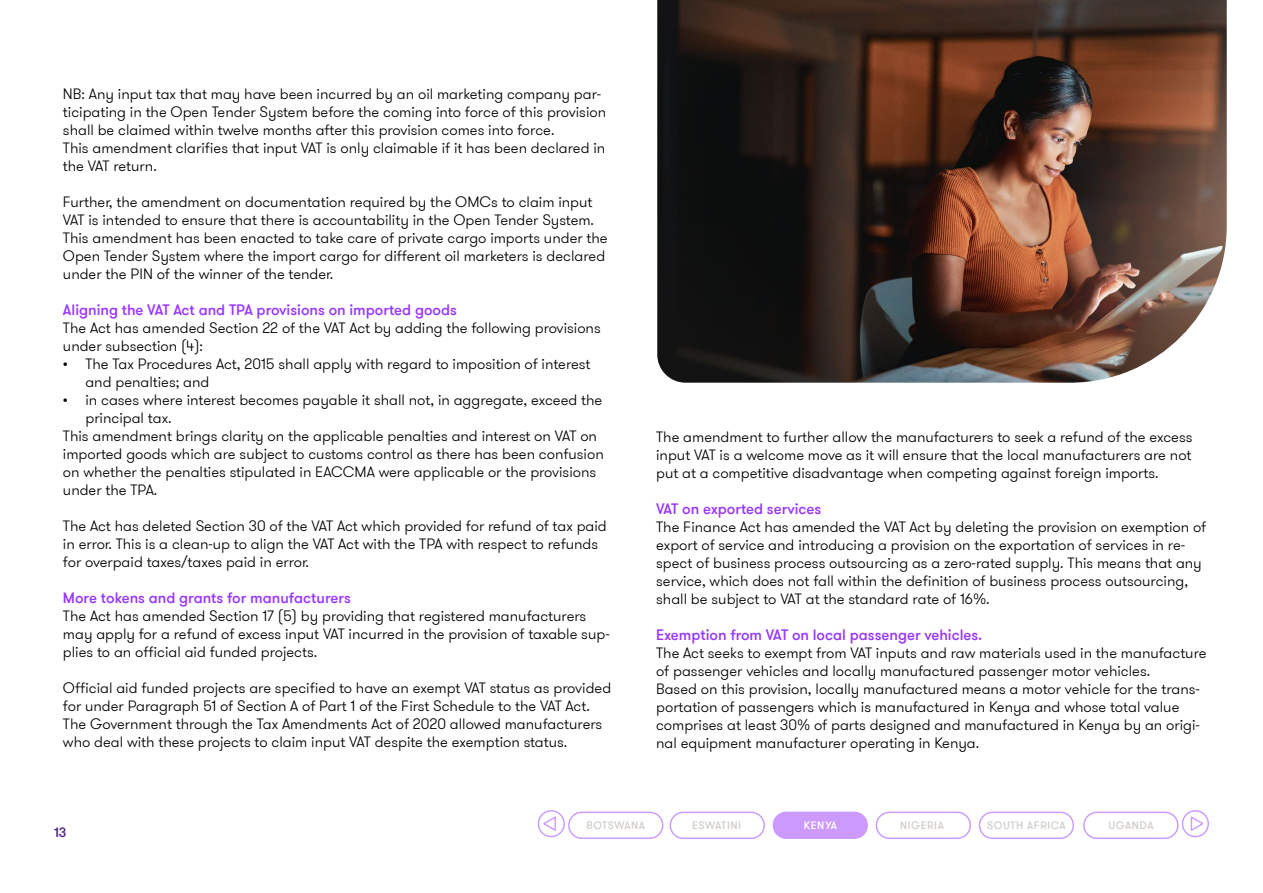
<style>
.page{position:relative;width:1263px;height:893px;background:#fff}
.page>*{position:absolute;margin:0;border:0;box-sizing:border-box;transform-origin:0 0}
.t1{font:300 15px/18px "GT Walsheim Pro";color:#000}
.t2{font:500 15px "GT Walsheim Pro";color:#9936ff}
.t3{font:500 13.5px "GT Walsheim Pro";color:#4f2683}
.t4{font:500 10.8px "GT Walsheim Pro";letter-spacing:.05em;color:#d3ceca}
.t5{font:500 10.8px "GT Walsheim Pro";letter-spacing:.05em;color:#fff}
</style>
<div class="page">
<img style="left:657px;top:0;width:570px;height:383px">
<div style="left:568px;top:812px;width:95px;height:27px;border:1px solid #cc9aff;border-radius:13px"></div>
<div style="left:670px;top:812px;width:95px;height:27px;border:1px solid #cc9aff;border-radius:13px"></div>
<div style="left:773px;top:812px;width:94px;height:26px;background:#cc9aff;border-radius:13px"></div>
<div style="left:773px;top:812px;width:95px;height:27px;border:1px solid #cc9aff;border-radius:13px"></div>
<div style="left:876px;top:812px;width:95px;height:27px;border:1px solid #cc9aff;border-radius:13px"></div>
<div style="left:979px;top:812px;width:95px;height:27px;border:1px solid #cc9aff;border-radius:13px"></div>
<div style="left:1083px;top:812px;width:95px;height:27px;border:1px solid #cc9aff;border-radius:13px"></div>
<div style="left:538px;top:810px;width:27px;height:27px;border:1px solid #cc9aff;border-radius:50%"></div>
<svg style="left:541px;top:815px;width:15px;height:17px"></svg>
<div style="left:1182px;top:810px;width:27px;height:27px;border:1px solid #cc9aff;border-radius:50%"></div>
<svg style="left:1190px;top:815px;width:16px;height:17px"></svg>
<p class="t1" style="left:63px;top:85px;width:545px">NB: Any input tax that may have been incurred by an oil marketing company par&shy;ticipating in the Open Tender System before the coming into force of this provision shall be claimed within twelve months after this provision comes into force.<br>This amendment clarifies that input VAT is only claimable if it has been declared in the VAT return.</p>
<p class="t1" style="left:63px;top:193px;width:546px">Further, the amendment on documentation required by the OMCs to claim input VAT is intended to ensure that there is accountability in the Open Tender System.<br>This amendment has been enacted to take care of private cargo imports under the Open Tender System where the import cargo for different oil marketers is declared under the PIN of the winner of the tender.</p>
<p class="t2" style="left:63px;top:300px;width:395px">Aligning the VAT Act and TPA provisions on imported goods</p>
<p class="t1" style="left:63px;top:319px;width:539px">The Act has amended Section 22 of the VAT Act by adding the following provisions under subsection (4):</p>
<p class="t1" style="left:85px;top:355px;width:506px;text-indent:-22px">• The Tax Procedures Act, 2015 shall apply with regard to imposition of interest and penalties; and</p>
<p class="t1" style="left:63px;top:391px;width:541px">• in cases where interest becomes payable it shall not, in aggregate, exceed the</p>
<p class="t1" style="left:85px;top:409px;width:88px">principal tax.</p>
<p class="t1" style="left:63px;top:427px;width:536px">This amendment brings clarity on the applicable penalties and interest on VAT on</p>
<p class="t1" style="left:63px;top:445px;width:542px">imported goods which are subject to customs control as there has been confusion</p>
<p class="t1" style="left:63px;top:463px;width:535px">on whether the penalties stipulated in EACCMA were applicable or the provisions</p>
<p class="t1" style="left:63px;top:481px;width:96px">under the TPA.</p>
<p class="t1" style="left:63px;top:517px;width:545px">The Act has deleted Section 30 of the VAT Act which provided for refund of tax paid in error. This is a clean-up to align the VAT Act with the TPA with respect to refunds for overpaid taxes/taxes paid in error.</p>
<p class="t2" style="left:63px;top:588px;width:289px">More tokens and grants for manufacturers</p>
<p class="t1" style="left:63px;top:607px;width:548px">The Act has amended Section 17 (5) by providing that registered manufacturers may apply for a refund of excess input VAT incurred in the provision of taxable sup&shy;plies to an official aid funded projects.</p>
<p class="t1" style="left:63px;top:679px;width:550px">Official aid funded projects are specified to have an exempt VAT status as provided for under Paragraph 51 of Section A of Part 1 of the First Schedule to the VAT Act.<br>The Government through the Tax Amendments Act of 2020 allowed manufacturers who deal with these projects to claim input VAT despite the exemption status.</p>
<p class="t1" style="left:656px;top:428px;width:538px;text-align:justify">The amendment to further allow the manufacturers to seek a refund of the excess input VAT is a welcome move as it will ensure that the local manufacturers are not put at a competitive disadvantage when competing against foreign imports.</p>
<p class="t2" style="left:656px;top:499px;width:167px">VAT on exported services</p>
<p class="t1" style="left:656px;top:518px;width:551px">The Finance Act has amended the VAT Act by deleting the provision on exemption of export of service and introducing a provision on the exportation of services in re&shy;spect of business process outsourcing as a zero-rated supply. This means that any service, which does not fall within the definition of business process outsourcing, shall be subject to VAT at the standard rate of 16%.</p>
<p class="t2" style="left:656px;top:625px;width:328px">Exemption from VAT on local passenger vehicles.</p>
<p class="t1" style="left:656px;top:644px;width:552px">The Act seeks to exempt from VAT inputs and raw materials used in the manufacture of passenger vehicles and locally manufactured passenger motor vehicles.<br>Based on this provision, locally manufactured means a motor vehicle for the trans&shy;portation of passengers which is manufactured in Kenya and whose total value comprises at least 30% of parts designed and manufactured in Kenya by an origi&shy;nal equipment manufacturer operating in Kenya.</p>
<p class="t3" style="left:54px;top:824px;width:14px">13</p>
<p class="t4" style="left:586px;top:818px;width:60px">BOTSWANA</p>
<p class="t4" style="left:692px;top:819px;width:50px">ESWATINI</p>
<p class="t5" style="left:804px;top:818px;width:35px">KENYA</p>
<p class="t4" style="left:900px;top:818px;width:45px">NIGERIA</p>
<p class="t4" style="left:987px;top:818px;width:80px">SOUTH AFRICA</p>
<p class="t4" style="left:1108px;top:818px;width:47px">UGANDA</p>
</div>
